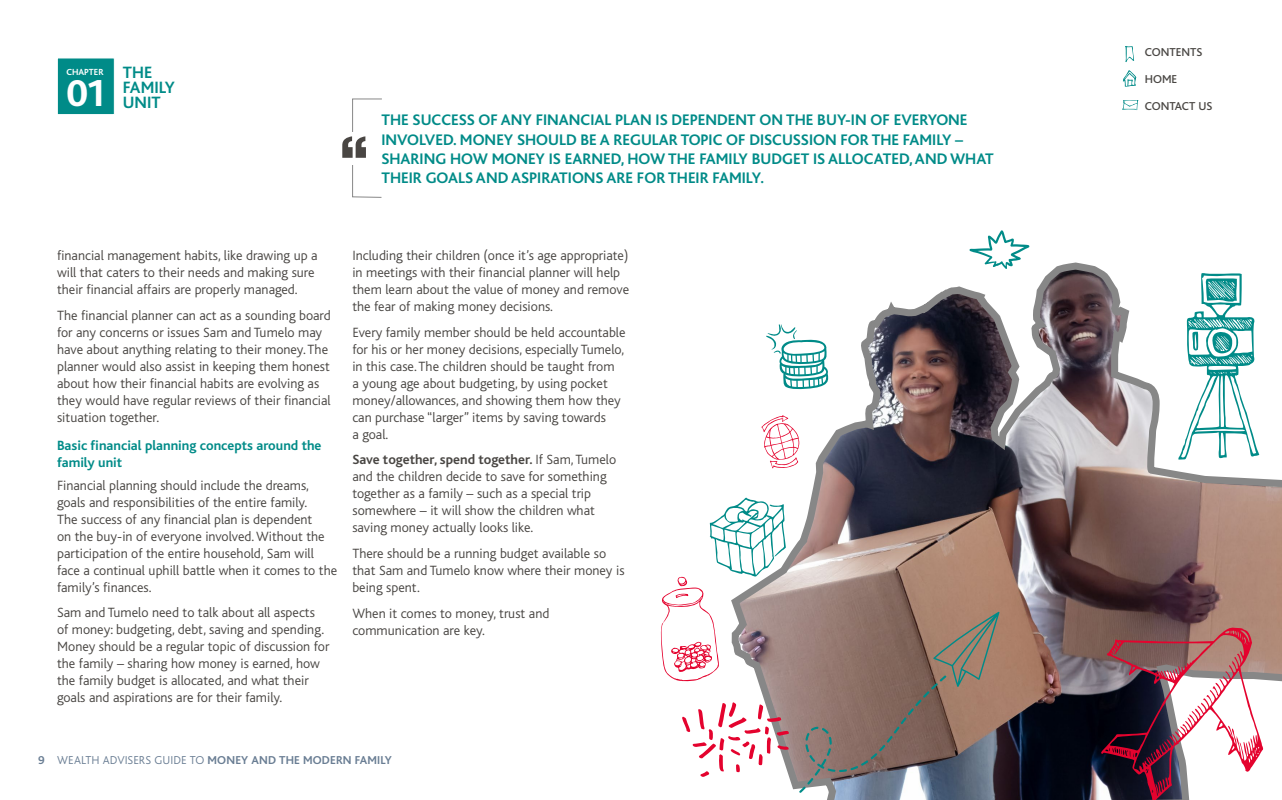
<style>
.page{position:relative;width:1282px;height:800px;background:#fff}
.page>*{position:absolute;margin:0;border:0;box-sizing:border-box;transform-origin:0 0}
.t1{font:800 39.1px "Bliss";color:#fff}
.t2{font:700 17.2px/15.2px "Bliss";color:#008b88}
.t3{font:700 16px/19.2px "Bliss";color:#008b88}
.t4{font:300 14px/17px "Bliss";color:#494643}
.t5{font:700 14px/16.8px "Bliss";color:#008b88}
.t6{font:700 12px "Bliss";letter-spacing:.015em;color:#697d93}
.t7{font:500 12px "Bliss";color:#494643}
.t8{font:700 9.3px "Bliss";color:#fff}
.s1{font-weight:700}
.s2{font-weight:300}
</style>
<div class="page">
<div style="left:57px;top:58px;width:58px;height:57px;background:#008b88;border:1px solid #fff"></div>
<svg style="left:1123px;top:70px;width:13px;height:17px"></svg>
<svg style="left:1125px;top:46px;width:9px;height:16px"></svg>
<svg style="left:1122px;top:100px;width:16px;height:10px"></svg>
<img style="left:758px;top:262px;width:523px;height:537px">
<svg style="left:682px;top:702px;width:107px;height:74px"></svg>
<svg style="left:1177px;top:273px;width:82px;height:186px"></svg>
<svg style="left:1100px;top:627px;width:162px;height:172px"></svg>
<svg style="left:761px;top:414px;width:38px;height:54px"></svg>
<svg style="left:660px;top:497px;width:126px;height:184px"></svg>
<svg style="left:799px;top:611px;width:200px;height:181px;background:#88746d"></svg>
<svg style="left:766px;top:324px;width:66px;height:65px"></svg>
<svg style="left:969px;top:230px;width:60px;height:39px"></svg>
<svg style="left:342px;top:98px;width:40px;height:100px"></svg>
<p class="t8" style="left:66px;top:67px;width:39px">CHAPTER</p>
<h1 class="t1" style="left:66px;top:73px;width:42px">01</h1>
<p class="t2" style="left:123px;top:65px;width:54px">THE<br>FAMILY</p>
<p class="t2" style="left:123px;top:95px;width:39px">UNIT</p>
<p class="t3" style="left:381px;top:111px;width:614px">THE SUCCESS OF ANY FINANCIAL PLAN IS DEPENDENT ON THE BUY-IN OF EVERYONE INVOLVED. MONEY SHOULD BE A REGULAR TOPIC OF DISCUSSION FOR THE FAMILY – SHARING HOW MONEY IS EARNED, HOW THE FAMILY BUDGET IS ALLOCATED, AND WHAT THEIR GOALS AND ASPIRATIONS ARE FOR THEIR FAMILY.</p>
<p class="t4" style="left:57px;top:247px;width:262px">financial management habits, like drawing up a will that caters to their needs and making sure their financial affairs are properly managed.</p>
<p class="t4" style="left:57px;top:307px;width:275px">The financial planner can act as a sounding board for any concerns or issues Sam and Tumelo may have about anything relating to their money. The planner would also assist in keeping them honest about how their financial habits are evolving as they would have regular reviews of their financial situation together.</p>
<p class="t5" style="left:57px;top:437px;width:266px">Basic financial planning concepts around the family unit</p>
<p class="t4" style="left:57px;top:476px;width:281px">Financial planning should include the dreams, goals and responsibilities of the entire family.<br>The success of any financial plan is dependent<br>on the buy-in of everyone involved. Without the participation of the entire household, Sam will face a continual uphill battle when it comes to the family’s finances.</p>
<p class="t4" style="left:57px;top:604px;width:274px">Sam and Tumelo need to talk about all aspects of money: budgeting, debt, saving and spending.<br>Money should be a regular topic of discussion for the family – sharing how money is earned, how the family budget is allocated, and what their goals and aspirations are for their family.</p>
<p class="t4" style="left:352px;top:247px;width:278px">Including their children (once it’s age appropriate) in meetings with their financial planner will help them learn about the value of money and remove the fear of making money decisions.</p>
<p class="t4" style="left:352px;top:324px;width:275px">Every family member should be held accountable for his or her money decisions, especially Tumelo, in this case. The children should be taught from<br>a young age about budgeting, by using pocket money/allowances, and showing them how they can purchase “larger” items by saving towards<br>a goal.</p>
<p class="t4" style="left:352px;top:451px;width:265px"><span class="s1">Save together, spend together.</span> If Sam, Tumelo and the children decide to save for something together as a family – such as a special trip somewhere – it will show the children what saving money actually looks like.</p>
<p class="t4" style="left:352px;top:545px;width:274px">There should be a running budget available so that Sam and Tumelo know where their money is being spent.</p>
<p class="t4" style="left:352px;top:604px;width:198px">When it comes to money, trust and communication are key.</p>
<p class="t6" style="left:38px;top:753px;width:355px">9 <span class="s2">WEALTH ADVISERS GUIDE TO</span> MONEY AND THE MODERN FAMILY</p>
<p class="t7" style="left:1144px;top:46px;width:59px">CONTENTS</p>
<p class="t7" style="left:1144px;top:73px;width:34px">HOME</p>
<p class="t7" style="left:1144px;top:100px;width:69px">CONTACT US</p>
</div>
